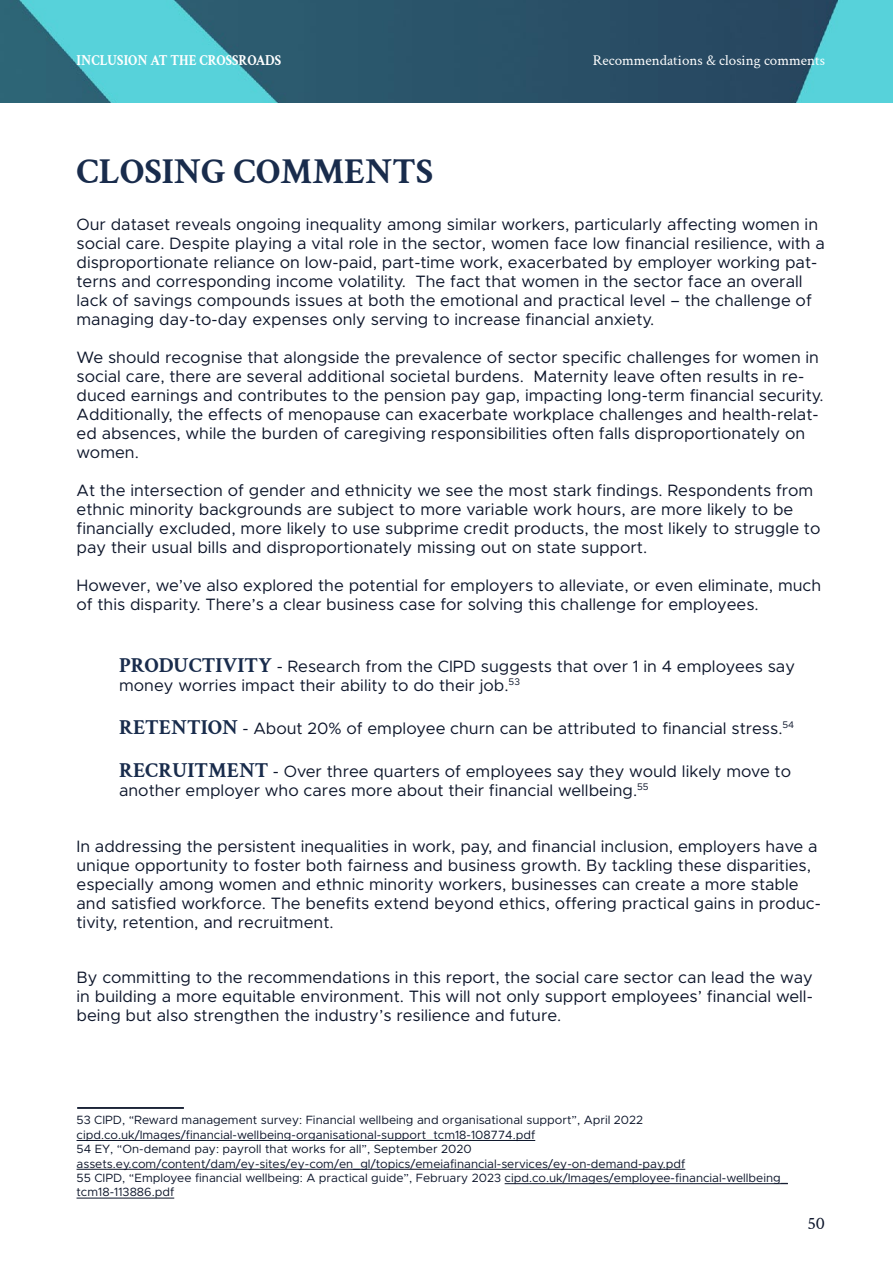
<style>
.page{position:relative;width:893px;height:1263px;background:#fff}
.page>*{position:absolute;margin:0;border:0;box-sizing:border-box;transform-origin:0 0}
.t1{font:700 36px "Crimson Text";color:#192c4c}
.t2{font:18px "Crimson Text";color:#0c152a}
.t3{font:16.5px/18.9px "Metropolis";color:#0c152a}
.t4{font:15px "Crimson Text";color:#fff}
.t5{font:700 15px "Crimson Text";color:#fff;scale:.9 1}
.t6{font:12px/14.4px "Metropolis";color:#0c152a}
.s1{font-family:"Crimson Text";font-weight:700;font-size:21px;color:#192c4c}
</style>
<div class="page">
<img style="left:0;top:0;width:893px;height:103px">
<hr style="left:77px;top:1107px;width:107px;height:2px;background:#0c152a">
<hr style="left:77px;top:1140px;width:458px;height:1px;background:#0c152a">
<hr style="left:77px;top:1169px;width:608px;height:1px;background:#0c152a">
<hr style="left:505px;top:1183px;width:283px;height:1px;background:#0c152a">
<hr style="left:77px;top:1198px;width:97px;height:1px;background:#0c152a">
<p class="t5" style="left:77px;top:49px;width:229px">INCLUSION AT THE CROSSROADS</p>
<p class="t4" style="left:593px;top:50px;width:234px">Recommendations &amp; closing comments</p>
<h1 class="t1" style="left:77px;top:145px;width:358px">CLOSING COMMENTS</h1>
<p class="t3" style="left:77px;top:215px;width:750px">Our dataset reveals ongoing inequality among similar workers, particularly affecting women in social care. Despite playing a vital role in the sector, women face low financial resilience, with a disproportionate reliance on low-paid, part-time work, exacerbated by employer working pat&shy;terns and corresponding income volatility. The fact that women in the sector face an overall lack of savings compounds issues at both the emotional and practical level – the challenge of managing day-to-day expenses only serving to increase financial anxiety.</p>
<p class="t3" style="left:77px;top:348px;width:749px">We should recognise that alongside the prevalence of sector specific challenges for women in social care, there are several additional societal burdens. Maternity leave often results in re&shy;duced earnings and contributes to the pension pay gap, impacting long-term financial security.<br>Additionally, the effects of menopause can exacerbate workplace challenges and health-relat&shy;ed absences, while the burden of caregiving responsibilities often falls disproportionately on women.</p>
<p class="t3" style="left:77px;top:480px;width:745px">At the intersection of gender and ethnicity we see the most stark findings. Respondents from ethnic minority backgrounds are subject to more variable work hours, are more likely to be financially excluded, more likely to use subprime credit products, the most likely to struggle to pay their usual bills and disproportionately missing out on state support.</p>
<p class="t3" style="left:77px;top:575px;width:746px">However, we’ve also explored the potential for employers to alleviate, or even eliminate, much of this disparity. There’s a clear business case for solving this challenge for employees.</p>
<p class="t3" style="left:119px;top:656px;width:678px"><span class="s1">PRODUCTIVITY</span> - Research from the CIPD suggests that over 1 in 4 employees say money worries impact their ability to do their job.<sup>53</sup></p>
<p class="t3" style="left:119px;top:718px;width:677px"><span class="s1">RETENTION</span> - About 20% of employee churn can be attributed to financial stress.<sup>54</sup></p>
<p class="t3" style="left:119px;top:762px;width:674px"><span class="s1">RECRUITMENT</span> - Over three quarters of employees say they would likely move to another employer who cares more about their financial wellbeing.<sup>55</sup></p>
<p class="t3" style="left:77px;top:836px;width:746px">In addressing the persistent inequalities in work, pay, and financial inclusion, employers have a unique opportunity to foster both fairness and business growth. By tackling these disparities, especially among women and ethnic minority workers, businesses can create a more stable and satisfied workforce. The benefits extend beyond ethics, offering practical gains in produc&shy;tivity, retention, and recruitment.</p>
<p class="t3" style="left:77px;top:967px;width:738px;text-align:justify">By committing to the recommendations in this report, the social care sector can lead the way in building a more equitable environment. This will not only support employees’ financial well&shy;being but also strengthen the industry’s resilience and future.</p>
<p class="t6" style="left:77px;top:1113px;width:713px">53 CIPD, “Reward management survey: Financial wellbeing and organisational support”, April 2022 cipd.co.uk/Images/financial-wellbeing-organisational-support_tcm18-108774.pdf<br>54 EY, “On-demand pay: payroll that works for all”, September 2020 assets.ey.com/content/dam/ey-sites/ey-com/en_gl/topics/emeiafinancial-services/ey-on-demand-pay.pdf<br>55 CIPD, “Employee financial wellbeing: A practical guide”, February 2023 cipd.co.uk/Images/employee-financial-wellbeing_ tcm18-113886.pdf</p>
<p class="t2" style="left:807px;top:1211px;width:19px">50</p>
</div>
